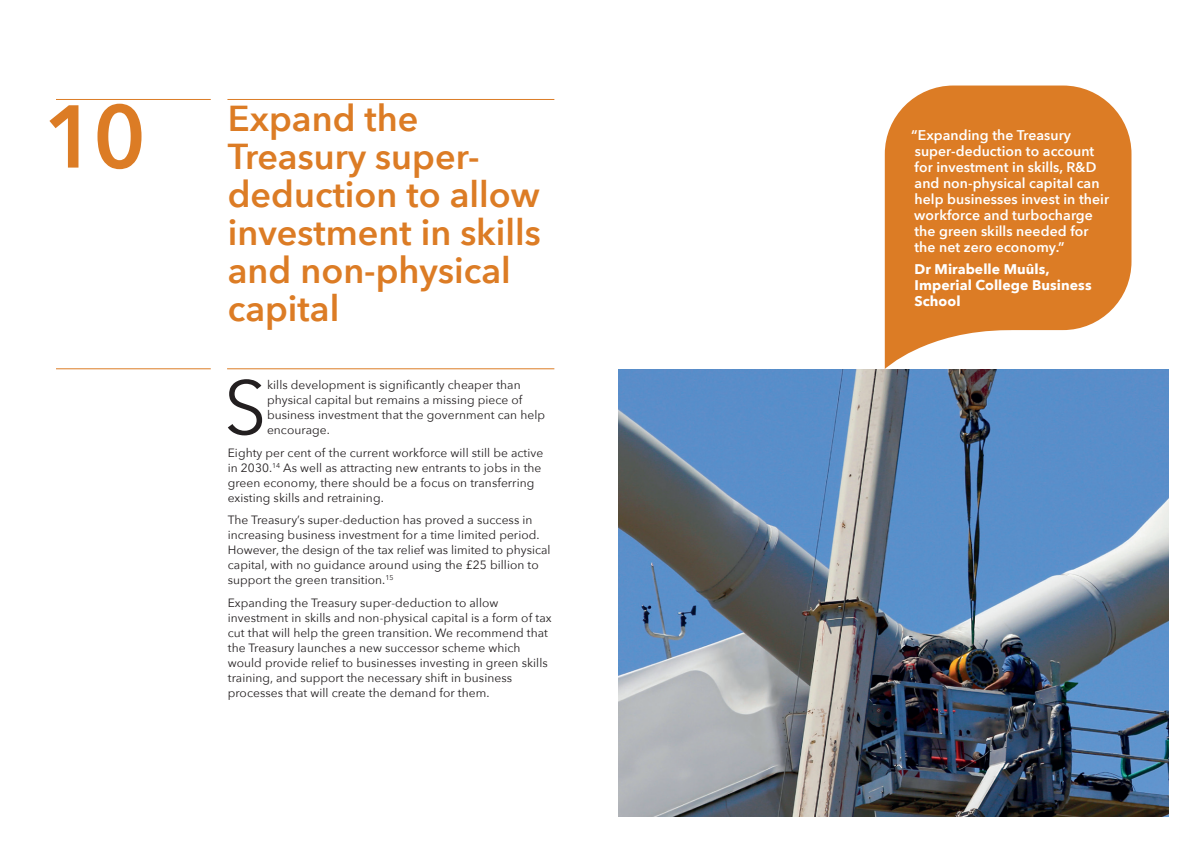
<style>
.page{position:relative;width:1191px;height:842px;background:#fff}
.page>*{position:absolute;margin:0;border:0;box-sizing:border-box;transform-origin:0 0}
.Chapter_numbers{font:600 88px "Avenir Next";color:#dc7c25}
.Text{font:75.6px "Avenir Next";color:#231f20}
.page_headings{font:600 36px/38px "Avenir Next";color:#dc7c25}
.Quotes{font:600 14px/16px "Avenir Next";letter-spacing:.005em;color:#fff}
.Quotes-2{font:700 14px/16px "Avenir Next";letter-spacing:.005em;color:#fff}
.Text-2{font:12px/15px "Avenir Next";letter-spacing:.005em;color:#231f20}
</style>
<div class="page">
<svg style="left:884px;top:86px;width:247px;height:283px;fill:#dc7c25"></svg>
<hr style="left:56px;top:99px;width:155px;height:1px;background:#dc7c25">
<hr style="left:227px;top:99px;width:327px;height:1px;background:#dc7c25">
<hr style="left:56px;top:369px;width:155px;height:1px;background:#dc7c25">
<hr style="left:227px;top:369px;width:327px;height:1px;background:#dc7c25">
<img style="left:618px;top:369px;width:550px;height:448px">
<p class="Chapter_numbers" style="left:43px;top:61px;width:104px">10</p>
<p class="page_headings" style="left:228px;top:98px;width:314px">Expand the<br>Treasury super&shy;deduction to allow investment in skills and non-physical capital</p>
<p class="Text" style="left:224px;top:344px;width:44px">S</p>
<p class="Text-2" style="left:267px;top:377px;width:279px">kills development is significantly cheaper than physical capital but remains a missing piece of business investment that the government can help encourage.</p>
<p class="Text-2" style="left:228px;top:444px;width:317px">Eighty per cent of the current workforce will still be active in 2030.<sup>14</sup> As well as attracting new entrants to jobs in the green economy, there should be a focus on transferring existing skills and retraining.</p>
<p class="Text-2" style="left:228px;top:512px;width:324px">The Treasury’s super-deduction has proved a success in increasing business investment for a time limited period.<br>However, the design of the tax relief was limited to physical capital, with no guidance around using the £25 billion to support the green transition.<sup>15</sup></p>
<p class="Text-2" style="left:228px;top:594px;width:325px">Expanding the Treasury super-deduction to allow investment in skills and non-physical capital is a form of tax cut that will help the green transition. We recommend that the Treasury launches a new successor scheme which would provide relief to businesses investing in green skills training, and support the necessary shift in business processes that will create the demand for them.</p>
<p class="Quotes" style="left:911px;top:127px;width:199px">“Expanding the Treasury super-deduction to account for investment in skills, R&amp;D and non-physical capital can help businesses invest in their workforce and turbocharge the green skills needed for the net zero economy.”</p>
<p class="Quotes-2" style="left:914px;top:261px;width:179px">Dr Mirabelle Muûls,<br>Imperial College Business<br>School</p>
</div>
